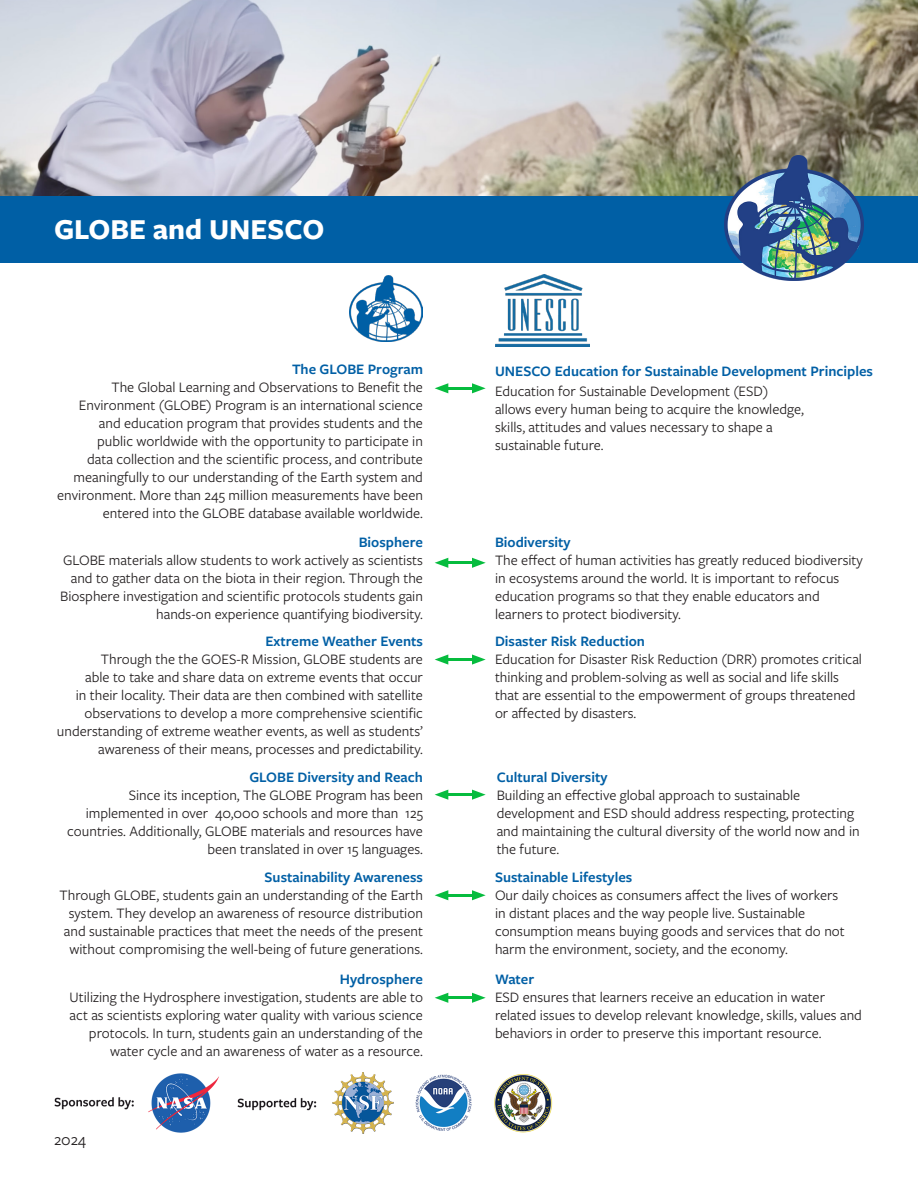
<style>
.page{position:relative;width:918px;height:1188px;background:#fff}
.page>*{position:absolute;margin:0;border:0;box-sizing:border-box;transform-origin:0 0}
.t1{font:700 30px "Freight Sans Pro";color:#fff}
.Body_frieght-sp_book{font:16.5px "Freight Sans Pro";color:#231f20}
.Body_frieght-sp_book-2{font:15px/18px "Freight Sans Pro";color:#231f20;text-align:right}
.Subhead_1_14pt_blue{font:600 15px "Freight Sans Pro";color:#005fa5}
</style>
<div class="page">
<img style="left:54px;top:1073px;width:499px;height:61px">
<img style="left:0;top:0;width:918px;height:197px">
<div style="left:0;top:197px;width:918px;height:66px;background:#005fa5"></div>
<img style="left:725px;top:156px;width:139px;height:125px">
<img style="left:495px;top:275px;width:95px;height:71px">
<img style="left:350px;top:276px;width:73px;height:65px">
<hr style="left:447px;top:387px;width:26px;height:3px;background:#06bc3e">
<svg style="left:472px;top:383px;width:14px;height:10px"></svg>
<svg style="left:435px;top:383px;width:13px;height:10px"></svg>
<hr style="left:447px;top:561px;width:26px;height:3px;background:#06bc3e">
<svg style="left:472px;top:558px;width:14px;height:10px"></svg>
<svg style="left:435px;top:558px;width:13px;height:10px"></svg>
<hr style="left:447px;top:658px;width:26px;height:3px;background:#06bc3e">
<svg style="left:472px;top:654px;width:14px;height:11px"></svg>
<svg style="left:435px;top:654px;width:13px;height:11px"></svg>
<hr style="left:447px;top:793px;width:26px;height:3px;background:#06bc3e">
<svg style="left:472px;top:790px;width:14px;height:10px"></svg>
<svg style="left:435px;top:790px;width:13px;height:10px"></svg>
<hr style="left:447px;top:894px;width:26px;height:3px;background:#06bc3e">
<svg style="left:472px;top:890px;width:14px;height:10px"></svg>
<svg style="left:435px;top:890px;width:13px;height:10px"></svg>
<hr style="left:447px;top:996px;width:26px;height:3px;background:#06bc3e">
<svg style="left:472px;top:993px;width:14px;height:10px"></svg>
<svg style="left:435px;top:993px;width:13px;height:10px"></svg>
<p class="t1" style="left:54px;top:208px;width:272px">GLOBE and UNESCO</p>
<p class="Subhead_1_14pt_blue" style="left:292px;top:359px;width:132px">The GLOBE Program</p>
<p class="Body_frieght-sp_book-2" style="left:57px;top:378px;width:367px">The Global Learning and Observations to Benefit the Environment (GLOBE) Program is an international science and education program that provides students and the<br>public worldwide with the opportunity to participate in<br>data collection and the scientific process, and contribute meaningfully to our understanding of the Earth system and environment. More than 245 million measurements have been entered into the GLOBE database available worldwide.</p>
<p class="Subhead_1_14pt_blue" style="left:359px;top:532px;width:66px">Biosphere</p>
<p class="Body_frieght-sp_book-2" style="left:60px;top:551px;width:364px">GLOBE materials allow students to work actively as scientists and to gather data on the biota in their region. Through the Biosphere investigation and scientific protocols students gain hands-on experience quantifying biodiversity.</p>
<p class="Subhead_1_14pt_blue" style="left:265px;top:631px;width:159px">Extreme Weather Events</p>
<p class="Body_frieght-sp_book-2" style="left:57px;top:649px;width:368px">Through the the GOES-R Mission, GLOBE students are<br>able to take and share data on extreme events that occur<br>in their locality. Their data are then combined with satellite observations to develop a more comprehensive scientific understanding of extreme weather events, as well as students’ awareness of their means, processes and predictability.</p>
<p class="Subhead_1_14pt_blue" style="left:249px;top:767px;width:175px">GLOBE Diversity and Reach</p>
<p class="Body_frieght-sp_book-2" style="left:67px;top:785px;width:357px">Since its inception, The GLOBE Program has been implemented in over 40,000 schools and more than 125 countries. Additionally, GLOBE materials and resources have been translated in over 15 languages.</p>
<p class="Subhead_1_14pt_blue" style="left:265px;top:867px;width:160px">Sustainability Awareness</p>
<p class="Body_frieght-sp_book-2" style="left:60px;top:886px;width:365px">Through GLOBE, students gain an understanding of the Earth system. They develop an awareness of resource distribution and sustainable practices that meet the needs of the present without compromising the well-being of future generations.</p>
<p class="Subhead_1_14pt_blue" style="left:340px;top:969px;width:85px">Hydrosphere</p>
<p class="Body_frieght-sp_book-2" style="left:70px;top:988px;width:355px">Utilizing the Hydrosphere investigation, students are able to act as scientists exploring water quality with various science protocols. In turn, students gain an understanding of the water cycle and an awareness of water as a resource.</p>
<p class="Body_frieght-sp_book" style="left:54px;top:1129px;width:34px">2024</p>
<p class="Subhead_1_14pt_blue" style="left:495px;top:361px;width:380px">UNESCO Education for Sustainable Development Principles</p>
<p class="Body_frieght-sp_book-2" style="left:495px;top:381px;width:311px;text-align:left">Education for Sustainable Development (ESD) allows every human being to acquire the knowledge, skills, attitudes and values necessary to shape a sustainable future.</p>
<p class="Subhead_1_14pt_blue" style="left:495px;top:532px;width:77px">Biodiversity</p>
<p class="Body_frieght-sp_book-2" style="left:495px;top:551px;width:369px;text-align:left">The effect of human activities has greatly reduced biodiversity in ecosystems around the world. It is important to refocus education programs so that they enable educators and learners to protect biodiversity.</p>
<p class="Subhead_1_14pt_blue" style="left:495px;top:631px;width:152px">Disaster Risk Reduction</p>
<p class="Body_frieght-sp_book-2" style="left:495px;top:649px;width:369px;text-align:left">Education for Disaster Risk Reduction (DRR) promotes critical thinking and problem-solving as well as social and life skills that are essential to the empowerment of groups threatened or affected by disasters.</p>
<p class="Subhead_1_14pt_blue" style="left:497px;top:767px;width:112px">Cultural Diversity</p>
<p class="Body_frieght-sp_book-2" style="left:497px;top:785px;width:365px;text-align:left">Building an effective global approach to sustainable development and ESD should address respecting, protecting and maintaining the cultural diversity of the world now and in the future.</p>
<p class="Subhead_1_14pt_blue" style="left:495px;top:867px;width:139px">Sustainable Lifestyles</p>
<p class="Body_frieght-sp_book-2" style="left:495px;top:886px;width:351px;text-align:left">Our daily choices as consumers affect the lives of workers in distant places and the way people live. Sustainable consumption means buying goods and services that do not harm the environment, society, and the economy.</p>
<p class="Subhead_1_14pt_blue" style="left:495px;top:969px;width:41px">Water</p>
<p class="Body_frieght-sp_book-2" style="left:495px;top:988px;width:369px;text-align:left">ESD ensures that learners receive an education in water related issues to develop relevant knowledge, skills, values and behaviors in order to preserve this important resource.</p>
</div>
